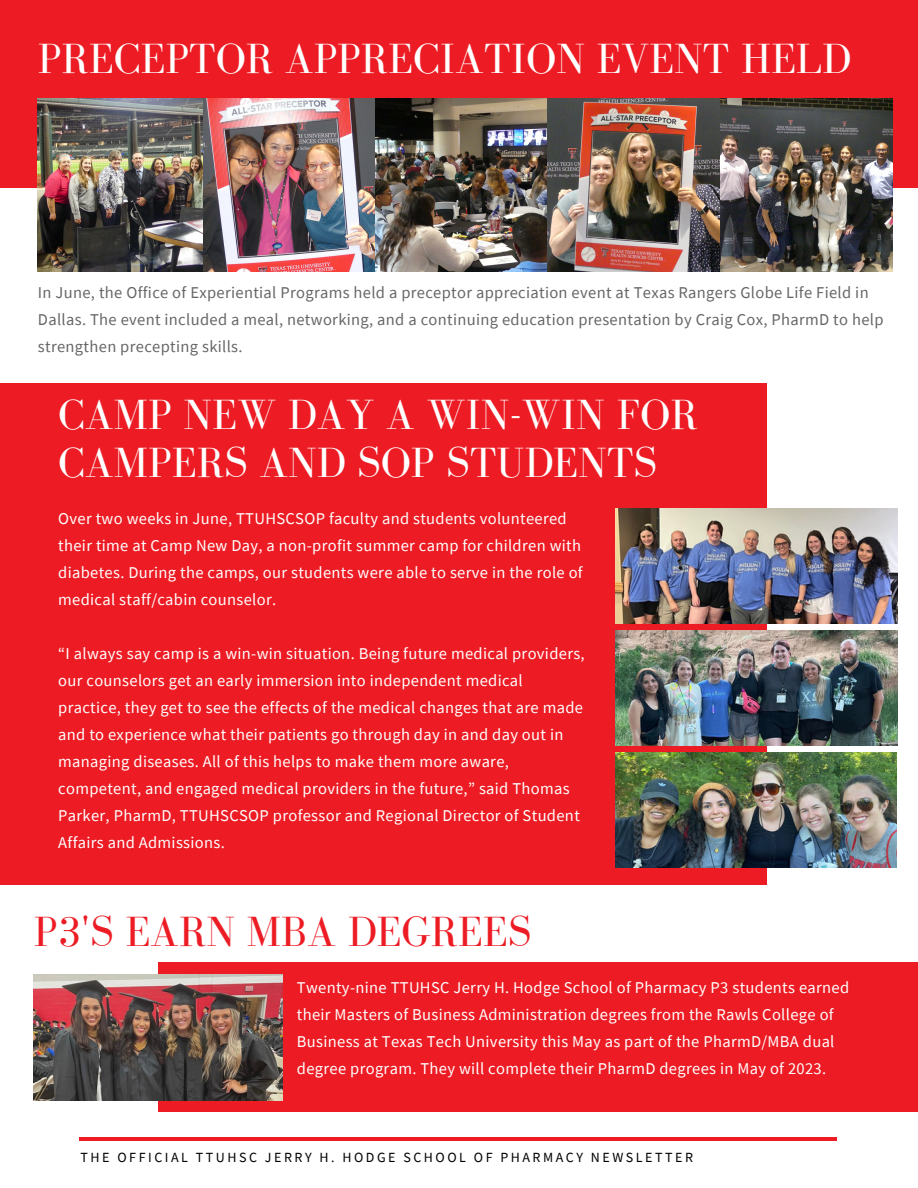
<style>
.page{position:relative;width:918px;height:1188px;background:#fff}
.page>*{position:absolute;margin:0;border:0;box-sizing:border-box;transform-origin:0 0}
.t1{font:43.5px/47.2px "Bodoni FLF";color:#fff}
.t2{font:43.5px "Bodoni FLF";color:#ed1c24}
.t3{font:16.5px/27px "Source Sans Pro";letter-spacing:.02em;color:#fff}
.t4{font:16.5px/27px "Source Sans Pro";letter-spacing:.02em;color:#666}
.t5{font:13.95px "Source Sans Pro";letter-spacing:.18em;color:#000}
</style>
<div class="page">
<hr style="left:79px;top:1138px;width:758px;height:3px;background:#ed1c24">
<div style="left:0;top:0;width:918px;height:188px;background:#ed1c24"></div>
<img style="left:38px;top:98px;width:165px;height:174px">
<img style="left:203px;top:98px;width:689px;height:174px">
<div style="left:0;top:383px;width:766px;height:502px;background:#ed1c24"></div>
<img style="left:616px;top:509px;width:281px;height:115px">
<img style="left:616px;top:631px;width:281px;height:115px">
<img style="left:616px;top:753px;width:281px;height:115px">
<div style="left:158px;top:962px;width:760px;height:150px;background:#ed1c24"></div>
<img style="left:34px;top:974px;width:248px;height:126px">
<h1 class="t1" style="left:38px;top:34px;width:814px">PRECEPTOR APPRECIATION EVENT HELD</h1>
<p class="t4" style="left:38px;top:279px;width:847px">In June, the Office of Experiential Programs held a preceptor appreciation event at Texas Rangers Globe Life Field in<br>Dallas. The event included a meal, networking, and a continuing education presentation by Craig Cox, PharmD to help strengthen precepting skills.</p>
<h1 class="t1" style="left:58px;top:391px;width:641px">CAMP NEW DAY A WIN-WIN FOR<br>CAMPERS AND SOP STUDENTS</h1>
<p class="t3" style="left:58px;top:505px;width:526px">Over two weeks in June, TTUHSCSOP faculty and students volunteered their time at Camp New Day, a non-profit summer camp for children with diabetes. During the camps, our students were able to serve in the role of medical staff/cabin counselor.</p>
<p class="t3" style="left:58px;top:640px;width:528px">“I always say camp is a win-win situation. Being future medical providers, our counselors get an early immersion into independent medical practice, they get to see the effects of the medical changes that are made and to experience what their patients go through day in and day out in managing diseases. All of this helps to make them more aware, competent, and engaged medical providers in the future,” said Thomas Parker, PharmD, TTUHSCSOP professor and Regional Director of Student Affairs and Admissions.</p>
<h1 class="t2" style="left:34px;top:908px;width:499px">P3'S EARN MBA DEGREES</h1>
<p class="t3" style="left:297px;top:973px;width:554px">Twenty-nine TTUHSC Jerry H. Hodge School of Pharmacy P3 students earned their Masters of Business Administration degrees from the Rawls College of Business at Texas Tech University this May as part of the PharmD/MBA dual degree program. They will complete their PharmD degrees in May of 2023.</p>
<p class="t5" style="left:81px;top:1148px;width:614px">THE OFFICIAL TTUHSC JERRY H. HODGE SCHOOL OF PHARMACY NEWSLETTER</p>
</div>
